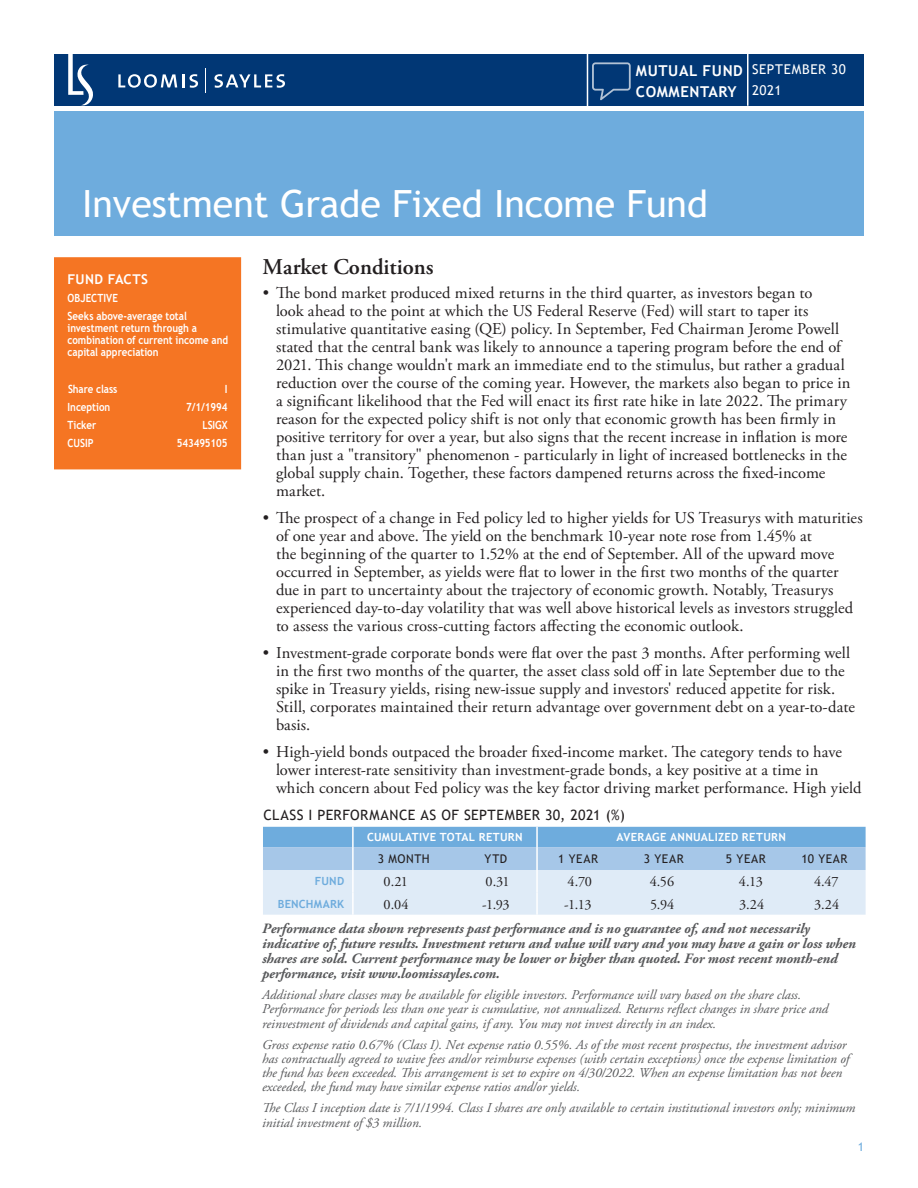
<style>
.page{position:relative;width:918px;height:1188px;background:#fff}
.page>*{position:absolute;margin:0;border:0;box-sizing:border-box;transform-origin:0 0}
.t1{font:37.5px "Trebuchet MS";color:#fff}
.Headers_-_Bullets{font:600 22.5px "Adobe Garamond Pro";color:#231f20}
.t2{font:16.5px/18px "Adobe Garamond Pro";letter-spacing:.005em;color:#231f20}
.t3{font:700 15px/21px "Trebuchet MS";letter-spacing:.04em;color:#fff}
.Disclosure_Bold{font:italic 700 14.25px/15px "Adobe Garamond Pro";letter-spacing:-.005em;color:#57585a}
.Numbers{font:14.25px "Adobe Garamond Pro";letter-spacing:-.005em;color:#231f20}
.t4{font:14.25px "Trebuchet MS";letter-spacing:.03em;color:#231f20}
.Disclusure{font:italic 13.5px/14.2px "Adobe Garamond Pro";color:#57585a}
.t5{font:13.5px/21px "Trebuchet MS";letter-spacing:.045em;color:#fff}
.t6{font:700 13.5px "Trebuchet MS";letter-spacing:.03em;color:#fff}
.SubHeads{font:12px "Trebuchet MS";letter-spacing:.045em;color:#231f20}
.t7{font:12px "Trebuchet MS";color:#6eacdd}
.Copy_-_Left_column{font:700 11.25px/12px "Trebuchet MS";color:#fff;scale:.87 1}
.Headers{font:700 11.25px "Trebuchet MS";letter-spacing:.025em;color:#fff}
.Values{font:700 11.25px "Trebuchet MS";letter-spacing:-.01em;color:#fff;scale:.87 1}
.Labels_-_Left_Column{font:700 11.25px "Trebuchet MS";letter-spacing:.015em;color:#6eacdd}
</style>
<div class="page">
<div style="left:54px;top:54px;width:810px;height:51px;background:#013775"></div>
<svg style="left:205px;top:68px;width:1px;height:25px"></svg>
<svg style="left:68px;top:54px;width:25px;height:51px"></svg>
<svg style="left:118px;top:74px;width:80px;height:14px"></svg>
<svg style="left:214px;top:74px;width:71px;height:14px"></svg>
<div style="left:54px;top:111px;width:810px;height:125px;background:#6eacdd"></div>
<hr style="left:587px;top:53px;width:1px;height:54px;background:#fff">
<hr style="left:747px;top:52px;width:1px;height:54px;background:#fff">
<svg style="left:592px;top:62px;width:39px;height:38px"></svg>
<svg style="left:263px;top:827px;width:603px;height:88px;background:#b6d3ed"></svg>
<hr style="left:352px;top:827px;width:2px;height:20px;background:#fff">
<hr style="left:536px;top:827px;width:2px;height:20px;background:#fff">
<hr style="left:536px;top:847px;width:2px;height:23px;background:#fff">
<hr style="left:536px;top:870px;width:2px;height:22px;background:#fff">
<hr style="left:352px;top:870px;width:2px;height:22px;background:#fff">
<hr style="left:352px;top:847px;width:2px;height:23px;background:#fff">
<hr style="left:536px;top:892px;width:2px;height:23px;background:#fff">
<hr style="left:352px;top:892px;width:2px;height:23px;background:#fff">
<div style="left:54px;top:257px;width:187px;height:212px;background:#f57523"></div>
<p class="t3" style="left:636px;top:60px;width:109px">MUTUAL FUND<br>COMMENTARY</p>
<p class="t5" style="left:752px;top:58px;width:95px">SEPTEMBER 30<br>2021</p>
<h1 class="t1" style="left:82px;top:180px;width:627px">Investment Grade Fixed Income Fund</h1>
<p class="t6" style="left:68px;top:271px;width:82px">FUND FACTS</p>
<p class="Copy_-_Left_column" style="left:68px;top:292px;width:60px">OBJECTIVE</p>
<p class="Copy_-_Left_column" style="left:68px;top:310px;width:186px">Seeks above-average total investment return through a combination of current income and capital appreciation</p>
<p class="Values" style="left:68px;top:381px;width:58px">Share class</p>
<p class="Values" style="left:225px;top:381px;width:5px">I</p>
<p class="Copy_-_Left_column" style="left:68px;top:401px;width:51px">Inception</p>
<p class="Values" style="left:186px;top:400px;width:49px">7/1/1994</p>
<p class="Copy_-_Left_column" style="left:68px;top:419px;width:35px">Ticker</p>
<p class="Values" style="left:202px;top:418px;width:30px">LSIGX</p>
<p class="Copy_-_Left_column" style="left:68px;top:437px;width:31px">CUSIP</p>
<p class="Values" style="left:177px;top:436px;width:60px">543495105</p>
<p class="Headers_-_Bullets" style="left:262px;top:253px;width:173px">Market Conditions</p>
<p class="t2" style="left:276px;top:285px;width:576px;text-indent:-13px">• The bond market produced mixed returns in the third quarter, as investors began to<br>look ahead to the point at which the US Federal Reserve (Fed) will start to taper its stimulative quantitative easing (QE) policy. In September, Fed Chairman Jerome Powell stated that the central bank was likely to announce a tapering program before the end of 2021. This change wouldn't mark an immediate end to the stimulus, but rather a gradual reduction over the course of the coming year. However, the markets also began to price in a significant likelihood that the Fed will enact its first rate hike in late 2022. The primary reason for the expected policy shift is not only that economic growth has been firmly in positive territory for over a year, but also signs that the recent increase in inflation is more than just a "transitory" phenomenon - particularly in light of increased bottlenecks in the global supply chain. Together, these factors dampened returns across the fixed-income market.</p>
<p class="t2" style="left:276px;top:510px;width:588px;text-indent:-13px">• The prospect of a change in Fed policy led to higher yields for US Treasurys with maturities of one year and above. The yield on the benchmark 10-year note rose from 1.45% at<br>the beginning of the quarter to 1.52% at the end of September. All of the upward move occurred in September, as yields were flat to lower in the first two months of the quarter due in part to uncertainty about the trajectory of economic growth. Notably, Treasurys experienced day-to-day volatility that was well above historical levels as investors struggled to assess the various cross-cutting factors affecting the economic outlook.</p>
<p class="t2" style="left:276px;top:645px;width:580px;text-indent:-13px">• Investment-grade corporate bonds were flat over the past 3 months. After performing well in the first two months of the quarter, the asset class sold off in late September due to the spike in Treasury yields, rising new-issue supply and investors' reduced appetite for risk.<br>Still, corporates maintained their return advantage over government debt on a year-to-date basis.</p>
<p class="t2" style="left:276px;top:744px;width:587px;text-indent:-13px">• High-yield bonds outpaced the broader fixed-income market. The category tends to have lower interest-rate sensitivity than investment-grade bonds, a key positive at a time in which concern about Fed policy was the key factor driving market performance. High yield</p>
<p class="t4" style="left:263px;top:806px;width:363px">CLASS I PERFORMANCE AS OF SEPTEMBER 30, 2021 (%)</p>
<p class="Headers" style="left:367px;top:830px;width:157px">CUMULATIVE TOTAL RETURN</p>
<p class="Headers" style="left:617px;top:830px;width:171px">AVERAGE ANNUALIZED RETURN</p>
<p class="SubHeads" style="left:378px;top:851px;width:53px">3 MONTH</p>
<p class="SubHeads" style="left:485px;top:851px;width:24px">YTD</p>
<p class="SubHeads" style="left:558px;top:851px;width:41px">1 YEAR</p>
<p class="SubHeads" style="left:644px;top:851px;width:41px">3 YEAR</p>
<p class="SubHeads" style="left:726px;top:851px;width:41px">5 YEAR</p>
<p class="SubHeads" style="left:801px;top:851px;width:48px">10 YEAR</p>
<p class="Labels_-_Left_Column" style="left:315px;top:874px;width:31px">FUND</p>
<p class="Numbers" style="left:384px;top:873px;width:26px">0.21</p>
<p class="Numbers" style="left:486px;top:873px;width:26px">0.31</p>
<p class="Numbers" style="left:568px;top:873px;width:26px">4.70</p>
<p class="Numbers" style="left:650px;top:873px;width:26px">4.56</p>
<p class="Numbers" style="left:739px;top:873px;width:26px">4.13</p>
<p class="Numbers" style="left:814px;top:873px;width:26px">4.47</p>
<p class="Labels_-_Left_Column" style="left:278px;top:897px;width:68px">BENCHMARK</p>
<p class="Numbers" style="left:384px;top:896px;width:27px">0.04</p>
<p class="Numbers" style="left:482px;top:896px;width:29px">-1.93</p>
<p class="Numbers" style="left:564px;top:896px;width:29px">-1.13</p>
<p class="Numbers" style="left:650px;top:896px;width:26px">5.94</p>
<p class="Numbers" style="left:739px;top:896px;width:27px">3.24</p>
<p class="Numbers" style="left:814px;top:896px;width:27px">3.24</p>
<p class="Disclosure_Bold" style="left:262px;top:921px;width:595px">Performance data shown represents past performance and is no guarantee of, and not necessarily indicative of, future results. Investment return and value will vary and you may have a gain or loss when shares are sold. Current performance may be lower or higher than quoted. For most recent month-end performance, visit www.loomissayles.com.</p>
<p class="Disclusure" style="left:262px;top:988px;width:568px">Additional share classes may be available for eligible investors. Performance will vary based on the share class.<br>Performance for periods less than one year is cumulative, not annualized. Returns reflect changes in share price and reinvestment of dividends and capital gains, if any. You may not invest directly in an index.</p>
<p class="Disclusure" style="left:262px;top:1038px;width:589px">Gross expense ratio 0.67% (Class I). Net expense ratio 0.55%. As of the most recent prospectus, the investment advisor has contractually agreed to waive fees and/or reimburse expenses (with certain exceptions) once the expense limitation of the fund has been exceeded. This arrangement is set to expire on 4/30/2022. When an expense limitation has not been exceeded, the fund may have similar expense ratios and/or yields.</p>
<p class="Disclusure" style="left:262px;top:1101px;width:595px">The Class I inception date is 7/1/1994. Class I shares are only available to certain institutional investors only; minimum initial investment of $3 million.</p>
<p class="t7" style="left:858px;top:1140px;width:8px">1</p>
</div>
